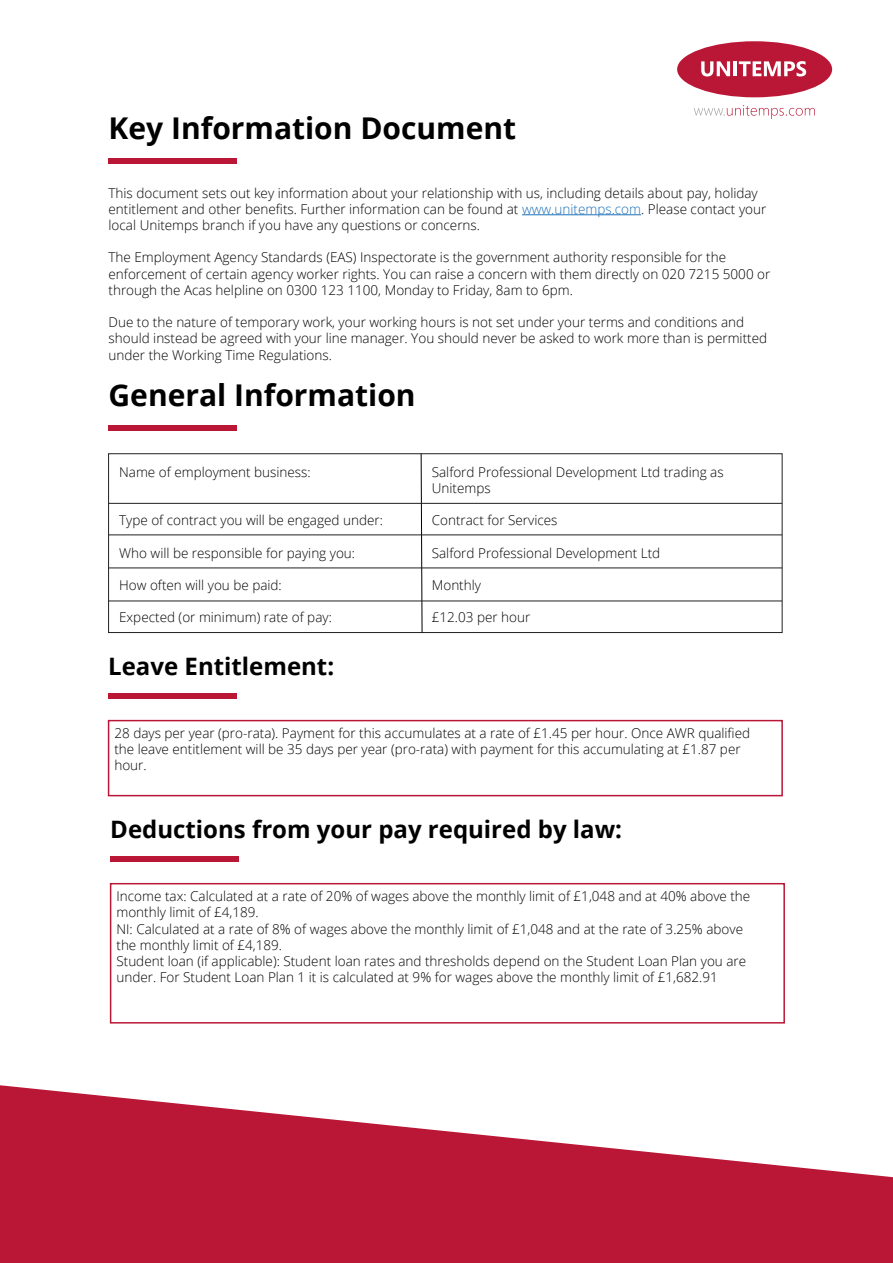
<style>
.page{position:relative;width:893px;height:1263px;background:#fff}
.page>*{position:absolute;margin:0;border:0;box-sizing:border-box;transform-origin:0 0}
.t1{font:700 30px "Open Sans";color:#000}
.t2{font:700 24px "Open Sans";color:#000}
.t3{font:300 13.5px/16.2px "Open Sans";color:#000}
.s1{color:#1d70b8}
</style>
<div class="page">
<div style="left:677px;top:41px;width:155px;height:56px;background:#ba1737;border-radius:50%"></div>
<svg style="left:701px;top:61px;width:29px;height:15px"></svg>
<hr style="left:733px;top:61px;width:4px;height:15px;background:#fff">
<svg style="left:739px;top:61px;width:67px;height:15px"></svg>
<svg style="left:694px;top:105px;width:121px;height:14px"></svg>
<div style="left:109px;top:158px;width:128px;height:6px;background:#ba1737"></div>
<hr style="left:522px;top:214px;width:119px;height:1px;background:#1d70b8">
<div style="left:109px;top:425px;width:128px;height:6px;background:#ba1737"></div>
<div style="left:108px;top:453px;width:674px;height:180px;border:1px solid #231f20"></div>
<svg style="left:421px;top:454px;width:1px;height:179px"></svg>
<hr style="left:109px;top:503px;width:673px;height:1px;background:#231f20">
<hr style="left:109px;top:534px;width:673px;height:1px;background:#231f20">
<hr style="left:109px;top:567px;width:673px;height:1px;background:#231f20">
<hr style="left:109px;top:601px;width:673px;height:1px;background:#231f20">
<div style="left:108px;top:693px;width:129px;height:5px;background:#ba1737"></div>
<div style="left:108px;top:720px;width:675px;height:76px;border:2px solid #ba1737"></div>
<div style="left:110px;top:856px;width:129px;height:5px;background:#ba1737"></div>
<div style="left:110px;top:883px;width:675px;height:140px;border:2px solid #ba1737"></div>
<svg style="left:0;top:1085px;width:893px;height:178px;fill:#ba1737"></svg>
<h1 class="t1" style="left:109px;top:107px;width:409px">Key Information Document</h1>
<p class="t3" style="left:109px;top:184px;width:659px">This document sets out key information about your relationship with us, including details about pay, holiday entitlement and other benefits. Further information can be found at <span class="s1">www.unitemps.com</span>. Please contact your local Unitemps branch if you have any questions or concerns.</p>
<p class="t3" style="left:109px;top:249px;width:663px">The Employment Agency Standards (EAS) Inspectorate is the government authority responsible for the enforcement of certain agency worker rights. You can raise a concern with them directly on 020 7215 5000 or through the Acas helpline on 0300 123 1100, Monday to Friday, 8am to 6pm.</p>
<p class="t3" style="left:109px;top:314px;width:660px">Due to the nature of temporary work, your working hours is not set under your terms and conditions and should instead be agreed with your line manager. You should never be asked to work more than is permitted under the Working Time Regulations.</p>
<h1 class="t1" style="left:109px;top:374px;width:309px">General Information</h1>
<p class="t3" style="left:119px;top:463px;width:193px">Name of employment business:</p>
<p class="t3" style="left:119px;top:512px;width:265px">Type of contract you will be engaged under:</p>
<p class="t3" style="left:119px;top:544px;width:237px">Who will be responsible for paying you:</p>
<p class="t3" style="left:119px;top:577px;width:164px">How often will you be paid:</p>
<p class="t3" style="left:119px;top:609px;width:214px">Expected (or minimum) rate of pay:</p>
<h2 class="t2" style="left:108px;top:649px;width:227px">Leave Entitlement:</h2>
<p class="t3" style="left:432px;top:463px;width:293px">Salford Professional Development Ltd trading as<br>Unitemps</p>
<p class="t3" style="left:432px;top:512px;width:127px">Contract for Services</p>
<p class="t3" style="left:432px;top:544px;width:230px">Salford Professional Development Ltd</p>
<p class="t3" style="left:432px;top:577px;width:51px">Monthly</p>
<p class="t3" style="left:432px;top:609px;width:100px">£12.03 per hour</p>
<p class="t3" style="left:114px;top:725px;width:637px">28 days per year (pro-rata). Payment for this accumulates at a rate of £1.45 per hour. Once AWR qualified the leave entitlement will be 35 days per year (pro-rata) with payment for this accumulating at £1.87 per hour.</p>
<h2 class="t2" style="left:110px;top:812px;width:513px">Deductions from your pay required by law:</h2>
<p class="t3" style="left:116px;top:888px;width:635px">Income tax: Calculated at a rate of 20% of wages above the monthly limit of £1,048 and at 40% above the monthly limit of £4,189.<br>NI: Calculated at a rate of 8% of wages above the monthly limit of £1,048 and at the rate of 3.25% above the monthly limit of £4,189.<br>Student loan (if applicable): Student loan rates and thresholds depend on the Student Loan Plan you are under. For Student Loan Plan 1 it is calculated at 9% for wages above the monthly limit of £1,682.91</p>
</div>
